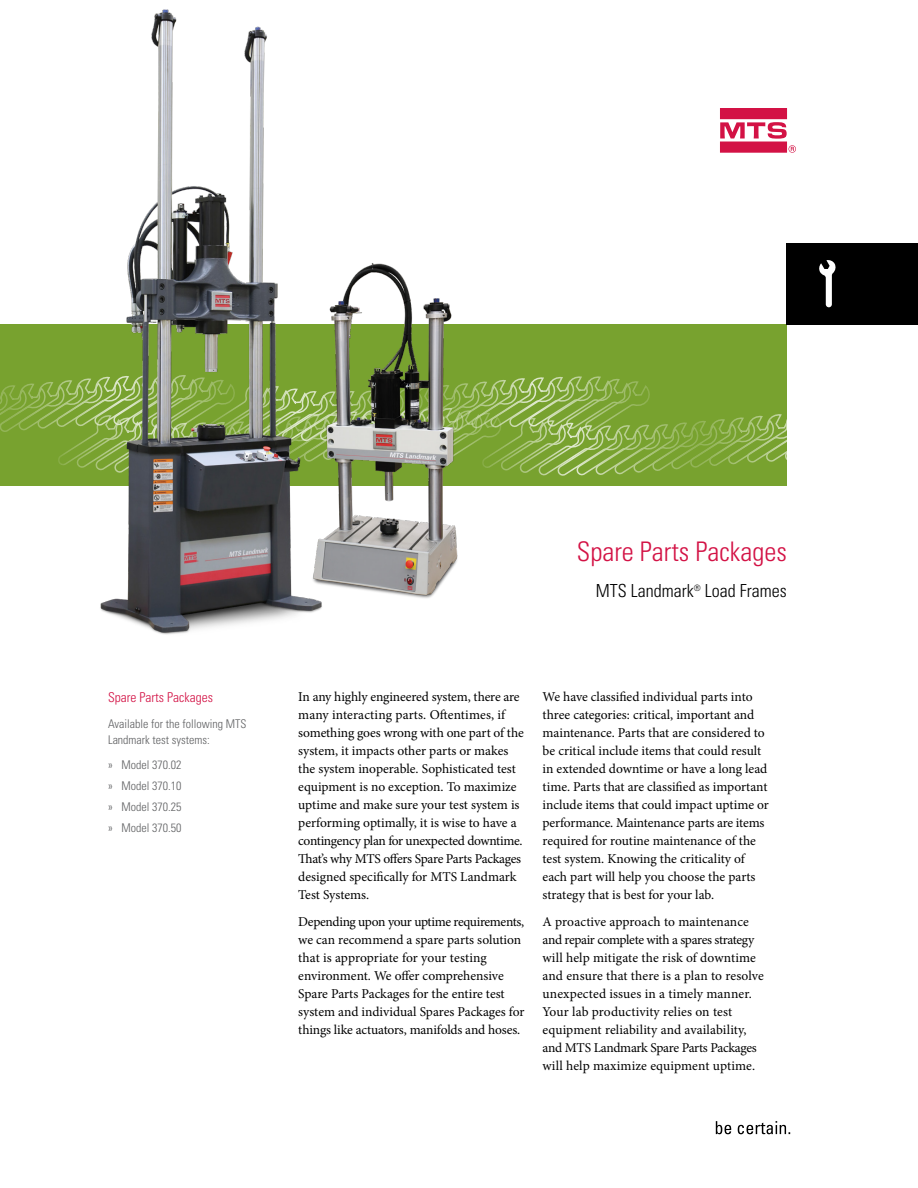
<style>
.page{position:relative;width:918px;height:1188px;background:#fff}
.page>*{position:absolute;margin:0;border:0;box-sizing:border-box;transform-origin:0 0}
.t1{font:300 condensed 27px "Univers";color:#d31245}
.t2{font:300 condensed 18px "Univers";color:#000}
.t3{font:13.5px/18px "Minion Pro";letter-spacing:-.005em;color:#000}
.t4{font:300 condensed 13.5px "Univers";color:#d31245}
.t5{font:300 condensed 12px/21px "Univers";color:#5f6062}
</style>
<div class="page">
<svg style="left:716px;top:1121px;width:74px;height:13px"></svg>
<svg style="left:720px;top:108px;width:76px;height:45px"></svg>
<div style="left:787px;top:243px;width:131px;height:82px;background:#000"></div>
<div style="left:0;top:324px;width:787px;height:162px;background:#78a22f"></div>
<svg style="left:0;top:376px;width:786px;height:100px"></svg>
<svg style="left:819px;top:260px;width:17px;height:47px"></svg>
<img style="left:339px;top:263px;width:140px;height:335px">
<img style="left:83px;top:9px;width:256px;height:626px">
<p class="t4" style="left:108px;top:689px;width:106px">Spare Parts Packages</p>
<p class="t5" style="left:108px;top:715px;width:140px;line-height:16.5px">Available for the following MTS<br>Landmark test systems:</p>
<p class="t5" style="left:108px;top:754px;width:75px;text-align:justify">» Model 370.02 » Model 370.10 » Model 370.25 » Model 370.50</p>
<h1 class="t1" style="left:577px;top:536px;width:211px">Spare Parts Packages</h1>
<h2 class="t2" style="left:596px;top:580px;width:192px">MTS Landmark<sup>®</sup> Load Frames</h2>
<p class="t3" style="left:298px;top:688px;width:227px">In any highly engineered system, there are many interacting parts. Oftentimes, if something goes wrong with one part of the system, it impacts other parts or makes the system inoperable. Sophisticated test equipment is no exception. To maximize uptime and make sure your test system is performing optimally, it is wise to have a contingency plan for unexpected downtime.<br>That’s why MTS offers Spare Parts Packages designed specifically for MTS Landmark Test Systems.</p>
<p class="t3" style="left:298px;top:913px;width:228px">Depending upon your uptime requirements, we can recommend a spare parts solution that is appropriate for your testing environment. We offer comprehensive Spare Parts Packages for the entire test system and individual Spares Packages for things like actuators, manifolds and hoses.</p>
<p class="t3" style="left:543px;top:688px;width:228px">We have classified individual parts into three categories: critical, important and maintenance. Parts that are considered to be critical include items that could result in extended downtime or have a long lead time. Parts that are classified as important include items that could impact uptime or performance. Maintenance parts are items required for routine maintenance of the test system. Knowing the criticality of each part will help you choose the parts strategy that is best for your lab.</p>
<p class="t3" style="left:543px;top:913px;width:223px">A proactive approach to maintenance and repair complete with a spares strategy will help mitigate the risk of downtime and ensure that there is a plan to resolve unexpected issues in a timely manner.<br>Your lab productivity relies on test equipment reliability and availability, and MTS Landmark Spare Parts Packages will help maximize equipment uptime.</p>
</div>
